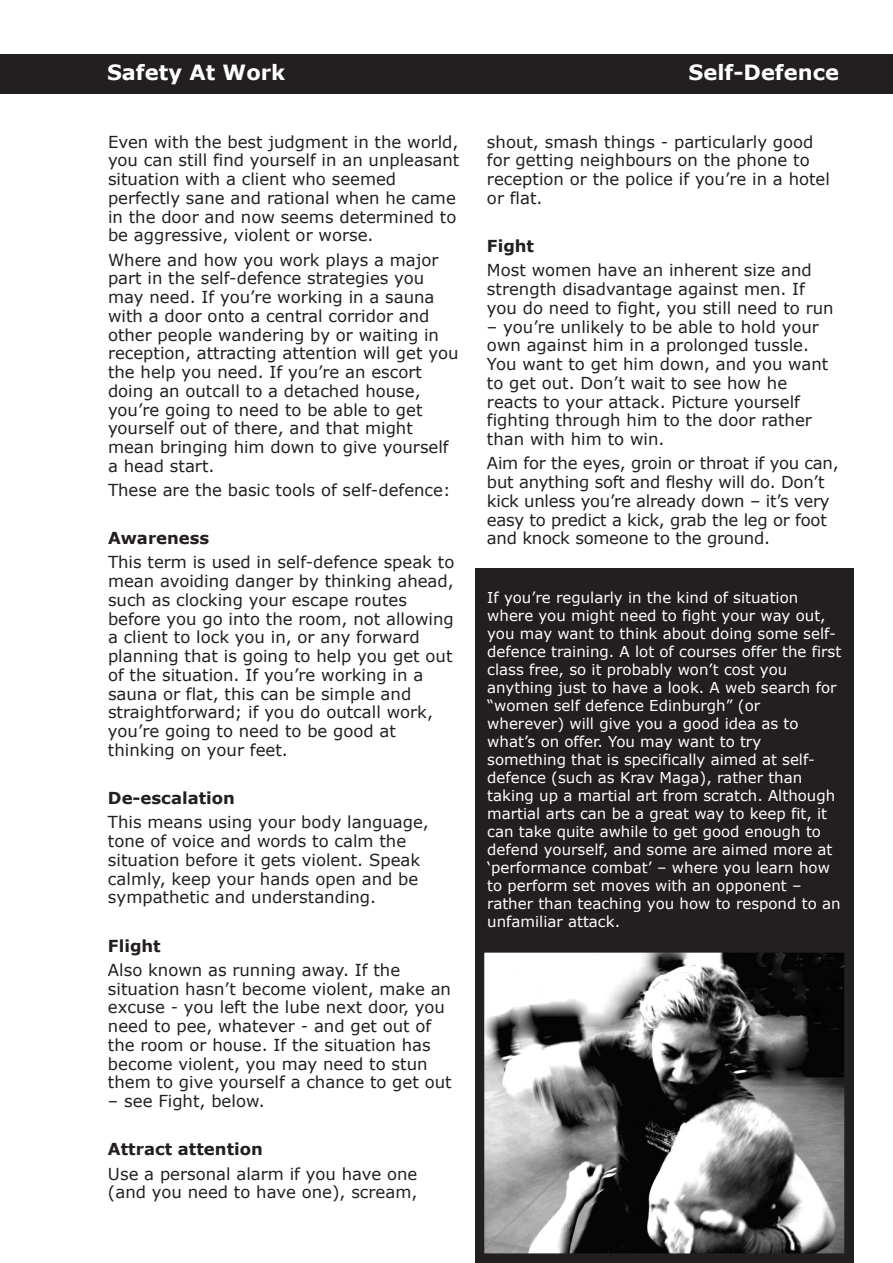
<style>
.page{position:relative;width:893px;height:1263px;background:#fff}
.page>*{position:absolute;margin:0;border:0;box-sizing:border-box;transform-origin:0 0}
.t1{font:700 21px "Verdana";color:#fff}
.t2{font:16.5px/18.8px "Verdana";color:#231f20}
.t3{font:700 16.5px "Verdana";color:#231f20}
.t4{font:15px/18px "Verdana";color:#fff}
</style>
<div class="page">
<div style="left:0;top:54px;width:893px;height:39px;background:#231f20"></div>
<div style="left:475px;top:569px;width:378px;height:694px;background:#231f20"></div>
<img style="left:485px;top:954px;width:358px;height:298px">
<div style="left:475px;top:944px;width:378px;height:318px;border:9px solid #231f20"></div>
<p class="t1" style="left:107px;top:59px;width:180px">Safety At Work</p>
<p class="t2" style="left:108px;top:132px;width:353px">Even with the best judgment in the world, you can still find yourself in an unpleasant situation with a client who seemed perfectly sane and rational when he came in the door and now seems determined to be aggressive, violent or worse.</p>
<p class="t2" style="left:108px;top:250px;width:352px">Where and how you work plays a major part in the self-defence strategies you may need. If you’re working in a sauna with a door onto a central corridor and other people wandering by or waiting in reception, attracting attention will get you the help you need. If you’re an escort doing an outcall to a detached house, you’re going to need to be able to get yourself out of there, and that might mean bringing him down to give yourself a head start.</p>
<p class="t2" style="left:108px;top:480px;width:344px">These are the basic tools of self-defence:</p>
<p class="t3" style="left:108px;top:528px;width:103px">Awareness</p>
<p class="t2" style="left:108px;top:552px;width:348px">This term is used in self-defence speak to mean avoiding danger by thinking ahead, such as clocking your escape routes before you go into the room, not allowing a client to lock you in, or any forward planning that is going to help you get out of the situation. If you’re working in a sauna or flat, this can be simple and straightforward; if you do outcall work, you’re going to need to be good at thinking on your feet.</p>
<p class="t3" style="left:108px;top:788px;width:128px">De-escalation</p>
<p class="t2" style="left:108px;top:812px;width:322px">This means using your body language, tone of voice and words to calm the situation before it gets violent. Speak calmly, keep your hands open and be sympathetic and understanding.</p>
<p class="t3" style="left:108px;top:935px;width:54px">Flight</p>
<p class="t2" style="left:108px;top:960px;width:345px">Also known as running away. If the situation hasn’t become violent, make an excuse - you left the lube next door, you need to pee, whatever - and get out of the room or house. If the situation has become violent, you may need to stun them to give yourself a chance to get out</p>
<p class="t2" style="left:108px;top:1091px;width:158px">– see Fight, below.</p>
<p class="t3" style="left:108px;top:1139px;width:156px">Attract attention</p>
<p class="t2" style="left:108px;top:1164px;width:311px">Use a personal alarm if you have one (and you need to have one), scream,</p>
<p class="t1" style="left:689px;top:59px;width:152px">Self-Defence</p>
<p class="t2" style="left:487px;top:132px;width:344px">shout, smash things - particularly good for getting neighbours on the phone to reception or the police if you’re in a hotel or flat.</p>
<p class="t3" style="left:487px;top:236px;width:49px">Fight</p>
<p class="t2" style="left:487px;top:260px;width:348px">Most women have an inherent size and strength disadvantage against men. If you do need to fight, you still need to run</p>
<p class="t2" style="left:487px;top:317px;width:343px">– you’re unlikely to be able to hold your own against him in a prolonged tussle.<br>You want to get him down, and you want to get out. Don’t wait to see how he reacts to your attack. Picture yourself fighting through him to the door rather than with him to win.</p>
<p class="t2" style="left:487px;top:453px;width:353px">Aim for the eyes, groin or throat if you can, but anything soft and fleshy will do. Don’t kick unless you’re already down – it’s very easy to predict a kick, grab the leg or foot and knock someone to the ground.</p>
<p class="t4" style="left:487px;top:588px;width:355px">If you’re regularly in the kind of situation where you might need to fight your way out, you may want to think about doing some self&shy;defence training. A lot of courses offer the first class free, so it probably won’t cost you anything just to have a look. A web search for “women self defence Edinburgh” (or<br>wherever) will give you a good idea as to what’s on offer. You may want to try something that is specifically aimed at self&shy;defence (such as Krav Maga), rather than taking up a martial art from scratch. Although martial arts can be a great way to keep fit, it can take quite awhile to get good enough to defend yourself, and some are aimed more at ‘performance combat’ – where you learn how to perform set moves with an opponent – rather than teaching you how to respond to an unfamiliar attack.</p>
</div>
